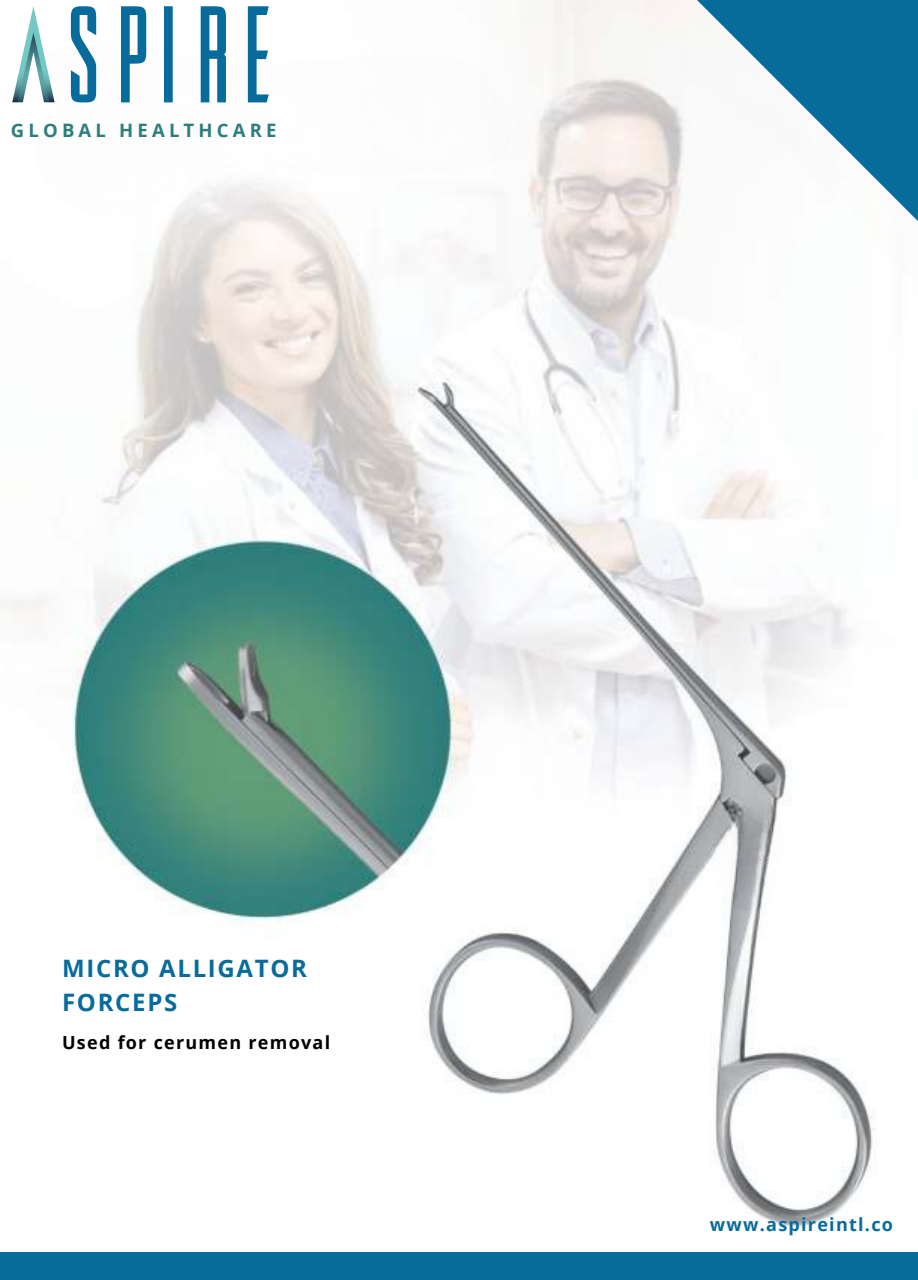
<style>
.page{position:relative;width:918px;height:1280px;background:#fff}
.page>*{position:absolute;margin:0;border:0;box-sizing:border-box;transform-origin:0 0}
.t1{font:700 24px "Open Sans";letter-spacing:.07em;color:#076b9b}
.t2{font:700 18.45px "Open Sans";letter-spacing:.225em;color:#2e7e7c}
.t3{font:700 18px "Open Sans";letter-spacing:.07em;color:#000}
.t4{font:700 18px "Open Sans";letter-spacing:.07em;color:#076b9b}
</style>
<div class="page">
<img style="left:0;top:0;width:875px;height:1227px">
<svg style="left:682px;top:0;width:236px;height:236px"></svg>
<img style="left:0;top:0;width:280px;height:114px">
<div style="left:0;top:1252px;width:918px;height:27px;background:#076b9b"></div>
<p class="t2" style="left:11px;top:118px;width:267px">GLOBAL HEALTHCARE</p>
<p class="t1" style="left:62px;top:951px;width:246px">MICRO ALLIGATOR</p>
<p class="t1" style="left:62px;top:985px;width:117px">FORCEPS</p>
<p class="t3" style="left:62px;top:1029px;width:270px">Used for cerumen removal</p>
<p class="t4" style="left:710px;top:1211px;width:185px">www.aspireintl.co</p>
</div>
